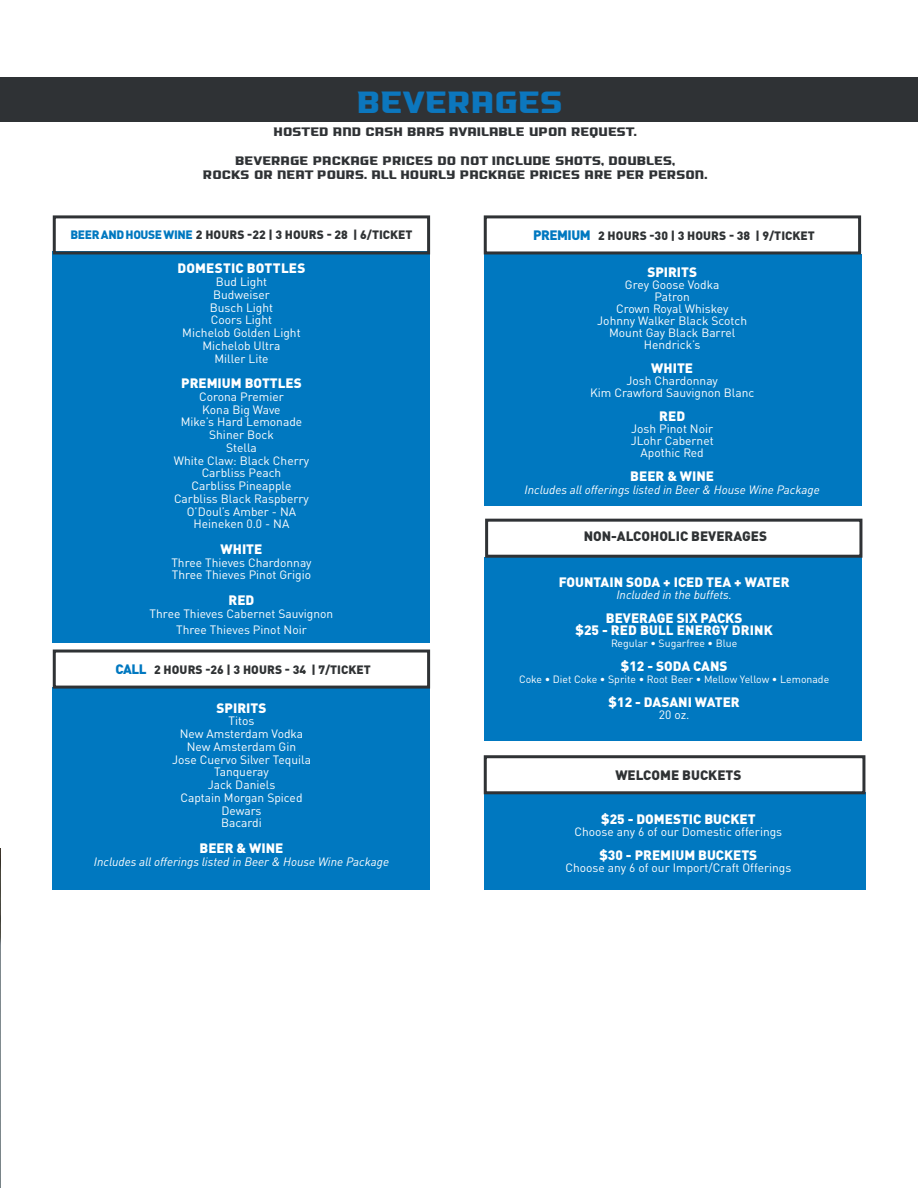
<style>
.page{position:relative;width:918px;height:1188px;background:#fff}
.page>*{position:absolute;margin:0;border:0;box-sizing:border-box;transform-origin:0 0}
.t1{font:700 30px "Baron";letter-spacing:-.005em;color:#0c77be}
.t2{font:900 13.5px "DINOT";color:#fff}
.t3{font:900 13.5px "DINOT";color:#2f3234}
.t4{font:12px/12.8px "DINOT";color:#fff;text-align:center}
.t5{font:700 12px "Baron";color:#2f3235}
.t6{font:italic 12px "DINOT";color:#fff}
.t7{font:900 12px "DINOT";color:#2f3234}
.t8{font:10.5px "DINOT";color:#fff}
.s1{color:#0078c0}
.s2{font-size:13.5px;color:#0078c0}
</style>
<div class="page">
<div style="left:53px;top:252px;width:377px;height:391px;background:#0078c0"></div>
<div style="left:485px;top:558px;width:377px;height:183px;background:#0078c0"></div>
<div style="left:484px;top:792px;width:382px;height:97px;background:#0078c0"></div>
<div style="left:484px;top:255px;width:377px;height:251px;background:#0078c0"></div>
<div style="left:52px;top:687px;width:377px;height:202px;background:#0078c0"></div>
<div style="left:0;top:78px;width:918px;height:44px;background:#2f3235"></div>
<div style="left:53px;top:215px;width:377px;height:39px;border:3px solid #2f3235"></div>
<div style="left:53px;top:650px;width:377px;height:39px;border:3px solid #2f3235"></div>
<div style="left:485px;top:519px;width:377px;height:39px;border:3px solid #2f3235"></div>
<div style="left:484px;top:755px;width:381px;height:39px;border:3px solid #2f3235"></div>
<div style="left:484px;top:215px;width:377px;height:39px;border:3px solid #2f3235"></div>
<img style="left:0;top:849px;width:1px;height:339px">
<p class="t1" style="left:357px;top:84px;width:208px">BEVERAGES</p>
<p class="t5" style="left:274px;top:125px;width:365px">HOSTED AND CASH BARS AVAILABLE UPON REQUEST.</p>
<p class="t5" style="left:235px;top:154px;width:442px">BEVERAGE PACKAGE PRICES DO NOT INCLUDE SHOTS, DOUBLES,</p>
<p class="t5" style="left:203px;top:168px;width:506px">ROCKS OR NEAT POURS. ALL HOURLY PACKAGE PRICES ARE PER PERSON.</p>
<p class="t7" style="left:71px;top:226px;width:344px"><span class="s1">BEER AND HOUSE WINE</span> 2 HOURS -22 | 3 HOURS - 28 | 6/TICKET</p>
<p class="t2" style="left:177px;top:259px;width:130px">DOMESTIC BOTTLES</p>
<p class="t4" style="left:216px;top:275px;width:53px">Bud Light</p>
<p class="t4" style="left:213px;top:288px;width:58px">Budweiser</p>
<p class="t4" style="left:210px;top:301px;width:65px">Busch Light</p>
<p class="t4" style="left:211px;top:313px;width:63px">Coors Light</p>
<p class="t4" style="left:182px;top:326px;width:120px">Michelob Golden Light</p>
<p class="t4" style="left:202px;top:339px;width:80px">Michelob Ultra</p>
<p class="t4" style="left:214px;top:352px;width:56px">Miller Lite</p>
<p class="t2" style="left:181px;top:374px;width:122px">PREMIUM BOTTLES</p>
<p class="t4" style="left:199px;top:390px;width:86px">Corona Premier</p>
<p class="t4" style="left:202px;top:403px;width:80px">Kona Big Wave</p>
<p class="t4" style="left:181px;top:415px;width:123px">Mike’s Hard Lemonade</p>
<p class="t4" style="left:209px;top:428px;width:66px">Shiner Bock</p>
<p class="t4" style="left:226px;top:441px;width:32px">Stella</p>
<p class="t4" style="left:174px;top:454px;width:137px">White Claw: Black Cherry</p>
<p class="t4" style="left:202px;top:466px;width:81px">Carbliss Peach</p>
<p class="t4" style="left:192px;top:479px;width:101px">Carbliss Pineapple</p>
<p class="t4" style="left:174px;top:492px;width:137px">Carbliss Black Raspberry</p>
<p class="t4" style="left:187px;top:505px;width:111px">O’Doul’s Amber - NA</p>
<p class="t4" style="left:194px;top:517px;width:97px">Heineken 0.0 - NA</p>
<p class="t2" style="left:221px;top:540px;width:43px">WHITE</p>
<p class="t4" style="left:171px;top:556px;width:142px">Three Thieves Chardonnay</p>
<p class="t4" style="left:172px;top:568px;width:141px">Three Thieves Pinot Grigio</p>
<p class="t2" style="left:229px;top:591px;width:27px">RED</p>
<p class="t4" style="left:150px;top:607px;width:185px">Three Thieves Cabernet Sauvignon</p>
<p class="t4" style="left:176px;top:623px;width:132px">Three Thieves Pinot Noir</p>
<p class="t7" style="left:115px;top:661px;width:257px"><span class="s2">CALL</span> 2 HOURS -26 | 3 HOURS - 34 | 7/TICKET</p>
<p class="t2" style="left:217px;top:699px;width:51px">SPIRITS</p>
<p class="t4" style="left:229px;top:714px;width:27px">Titos</p>
<p class="t4" style="left:180px;top:727px;width:125px">New Amsterdam Vodka<br>New Amsterdam Gin</p>
<p class="t4" style="left:172px;top:753px;width:140px">Jose Cuervo Silver Tequila</p>
<p class="t4" style="left:214px;top:765px;width:56px">Tanqueray</p>
<p class="t4" style="left:208px;top:778px;width:69px">Jack Daniels</p>
<p class="t4" style="left:180px;top:791px;width:124px">Captain Morgan Spiced</p>
<p class="t4" style="left:221px;top:804px;width:42px">Dewars</p>
<p class="t4" style="left:221px;top:816px;width:42px">Bacardi</p>
<p class="t2" style="left:200px;top:839px;width:85px">BEER &amp; WINE</p>
<p class="t6" style="left:94px;top:854px;width:297px">Includes all offerings listed in Beer &amp; House Wine Package</p>
<p class="t7" style="left:533px;top:227px;width:283px"><span class="s2">PREMIUM</span> 2 HOURS -30 | 3 HOURS - 38 | 9/TICKET</p>
<p class="t2" style="left:647px;top:263px;width:51px">SPIRITS</p>
<p class="t4" style="left:625px;top:278px;width:96px">Grey Goose Vodka</p>
<p class="t4" style="left:654px;top:290px;width:37px">Patron</p>
<p class="t4" style="left:616px;top:302px;width:114px">Crown Royal Whiskey</p>
<p class="t4" style="left:597px;top:314px;width:151px">Johnny Walker Black Scotch</p>
<p class="t4" style="left:609px;top:326px;width:128px">Mount Gay Black Barrel</p>
<p class="t4" style="left:644px;top:338px;width:58px">Hendrick’s</p>
<p class="t2" style="left:651px;top:359px;width:43px">WHITE</p>
<p class="t4" style="left:627px;top:374px;width:93px">Josh Chardonnay</p>
<p class="t4" style="left:590px;top:386px;width:166px">Kim Crawford Sauvignon Blanc</p>
<p class="t2" style="left:659px;top:407px;width:27px">RED</p>
<p class="t4" style="left:631px;top:422px;width:83px">Josh Pinot Noir</p>
<p class="t4" style="left:631px;top:434px;width:85px">JLohr Cabernet</p>
<p class="t4" style="left:641px;top:446px;width:65px">Apothic Red</p>
<p class="t2" style="left:630px;top:467px;width:85px">BEER &amp; WINE</p>
<p class="t6" style="left:525px;top:482px;width:297px">Includes all offerings listed in Beer &amp; House Wine Package</p>
<p class="t3" style="left:584px;top:528px;width:185px">NON-ALCOHOLIC BEVERAGES</p>
<p class="t2" style="left:559px;top:573px;width:232px">FOUNTAIN SODA + ICED TEA + WATER</p>
<p class="t6" style="left:616px;top:587px;width:117px">Included in the buffets.</p>
<p class="t2" style="left:606px;top:609px;width:138px">BEVERAGE SIX PACKS</p>
<p class="t2" style="left:575px;top:621px;width:199px">$25 - RED BULL ENERGY DRINK</p>
<p class="t8" style="left:611px;top:637px;width:128px">Regular • Sugarfree • Blue</p>
<p class="t2" style="left:621px;top:657px;width:108px">$12 - SODA CANS</p>
<p class="t8" style="left:519px;top:673px;width:312px">Coke • Diet Coke • Sprite • Root Beer • Mellow Yellow • Lemonade</p>
<p class="t2" style="left:609px;top:693px;width:133px">$12 - DASANI WATER</p>
<p class="t4" style="left:659px;top:708px;width:32px">20 oz.</p>
<p class="t3" style="left:615px;top:766px;width:127px">WELCOME BUCKETS</p>
<p class="t2" style="left:601px;top:810px;width:156px">$25 - DOMESTIC BUCKET</p>
<p class="t4" style="left:575px;top:825px;width:209px">Choose any 6 of our Domestic offerings</p>
<p class="t2" style="left:599px;top:846px;width:159px">$30 - PREMIUM BUCKETS</p>
<p class="t4" style="left:565px;top:861px;width:227px">Choose any 6 of our Import/Craft Offerings</p>
</div>
